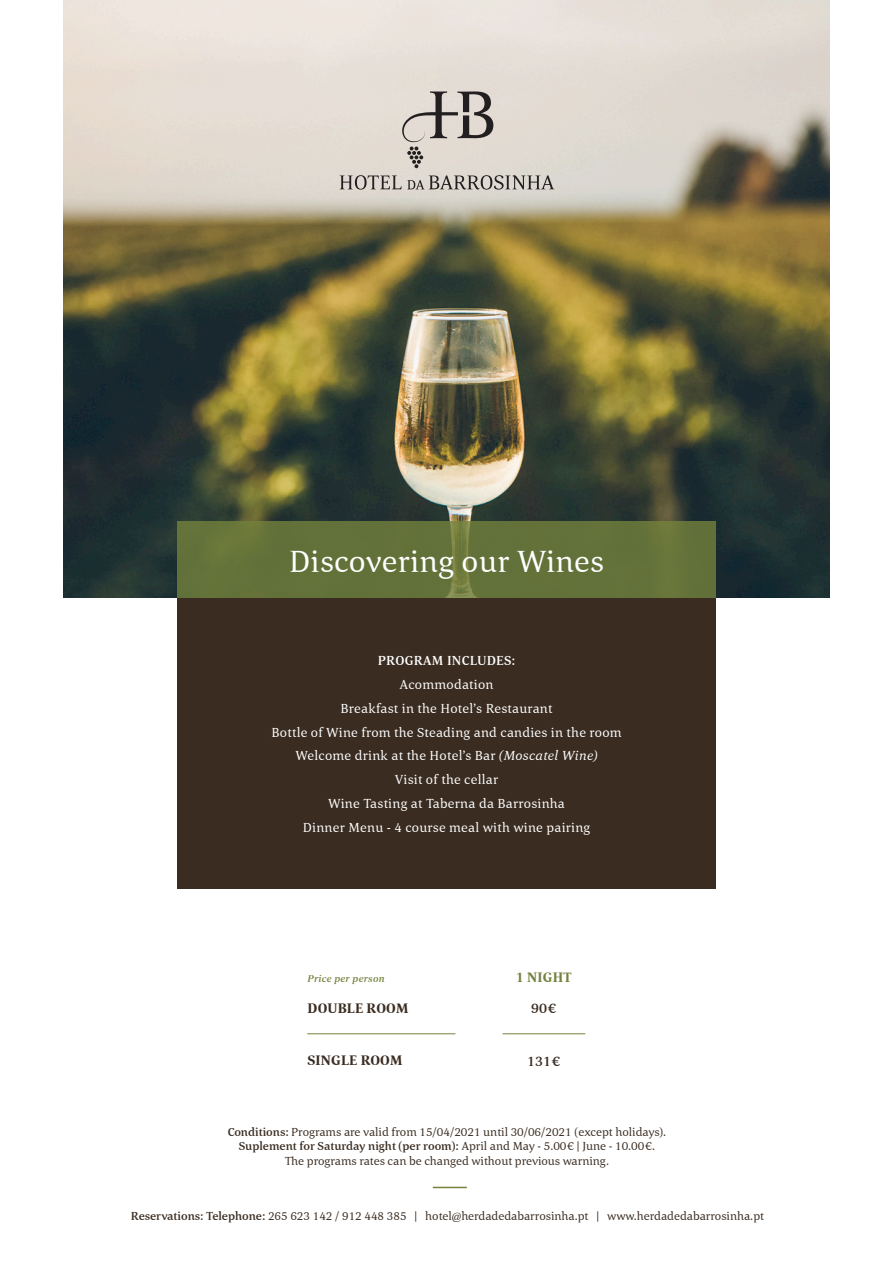
<style>
.page{position:relative;width:893px;height:1263px;background:#fff}
.page>*{position:absolute;margin:0;border:0;box-sizing:border-box;transform-origin:0 0}
.t1{font:31.5px "Corda";letter-spacing:.01em;color:#fff}
.t2{font:700 14.25px "Corda";letter-spacing:.005em;color:#3a2c21}
.t3{font:500 14.25px "Corda";color:#3a2c21}
.t4{font:700 14.25px "Corda";letter-spacing:.01em;color:#73823c}
.t5{font:13.5px/23.7px "Corda";letter-spacing:.02em;color:#fff;text-align:center}
.t6{font:500 13.5px "Corda";letter-spacing:.02em;color:#fff}
.t7{font:12px/14.2px "Corda";color:#3a2c21;text-align:center}
.t8{font:italic 500 10.2px "Corda";letter-spacing:.025em;color:#73823c}
.s1{font-style:italic}
.s2{font-weight:500}
</style>
<div class="page">
<img style="left:64px;top:0;width:766px;height:597px">
<svg style="left:402px;top:91px;width:91px;height:77px;background:#beb7b1"></svg>
<svg style="left:340px;top:175px;width:61px;height:15px"></svg>
<svg style="left:407px;top:175px;width:147px;height:15px;background:#aaa6a0"></svg>
<div style="left:177px;top:521px;width:539px;height:77px;background:#637239"></div>
<hr style="left:433px;top:1187px;width:34px;height:1px;background:#73823c">
<div style="left:177px;top:598px;width:539px;height:290px;background:#3a2c21"></div>
<hr style="left:307px;top:1033px;width:148px;height:1px;background:#73823c">
<hr style="left:502px;top:1033px;width:83px;height:1px;background:#73823c">
<h1 class="t1" style="left:289px;top:540px;width:316px">Discovering our Wines</h1>
<p class="t6" style="left:378px;top:652px;width:139px">Program includes:</p>
<p class="t5" style="left:271px;top:672px;width:352px">Acommodation<br>Breakfast in the Hotel’s Restaurant<br>Bottle of Wine from the Steading and candies in the room Welcome drink at the Hotel’s Bar <span class="s1">(Moscatel Wine)<br></span>Visit of the cellar<br>Wine Tasting at Taberna da Barrosinha<br>Dinner Menu - 4 course meal with wine pairing</p>
<p class="t8" style="left:308px;top:971px;width:79px">Price per person</p>
<p class="t4" style="left:516px;top:967px;width:58px">1 NIGHT</p>
<p class="t2" style="left:308px;top:999px;width:21px">DOUB</p>
<p class="t2" style="left:347px;top:999px;width:31px">LE ROOM</p>
<p class="t3" style="left:531px;top:999px;width:27px">90€</p>
<p class="t2" style="left:308px;top:1051px;width:65px">SINGLE ROOM</p>
<p class="t3" style="left:527px;top:1051px;width:35px">131€</p>
<p class="t7" style="left:228px;top:1124px;width:440px"><span class="s2">Conditions:</span> Programs are valid from 15/04/2021 until 30/06/2021 (except holidays).<br><span class="s2">Suplement for Saturday night (per room):</span> April and May - 5.00€ | June - 10.00€.<br>The programs rates can be changed without previous warning.</p>
<p class="t7" style="left:131px;top:1208px;width:635px"><span class="s2">Reservations: Telephone:</span> 265 623 142 / 912 448 385 | hotel@herdadedabarrosinha.pt | www.herdadedabarrosinha.pt</p>
</div>
